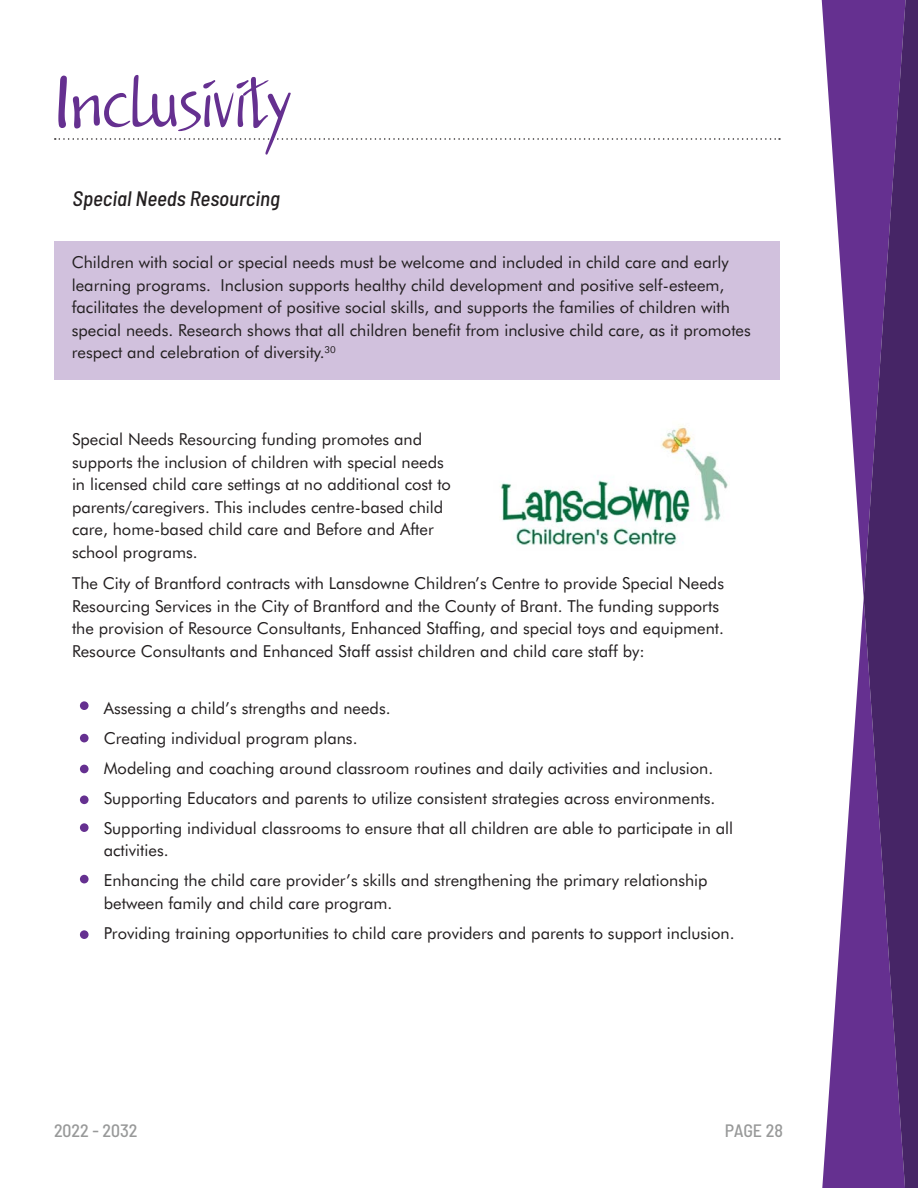
<style>
.page{position:relative;width:918px;height:1188px;background:#fff}
.page>*{position:absolute;margin:0;border:0;box-sizing:border-box;transform-origin:0 0}
.t1{font:300 66.6px "Jakob";color:#653090}
.t2{font:italic 500 semi-condensed 21px "Barlow";color:#231f20}
.t3{font:500 semi-condensed 18px "Barlow";color:#989999}
.t4{font:16.5px/22.5px "Futura BT";color:#231f20}
</style>
<div class="page">
<div style="left:54px;top:241px;width:726px;height:139px;background:#d1c1dd"></div>
<svg style="left:55px;top:138px;width:725px;height:2px"></svg>
<svg style="left:822px;top:0;width:42px;height:598px"></svg>
<svg style="left:822px;top:598px;width:42px;height:590px"></svg>
<svg style="left:864px;top:0;width:54px;height:1188px;background:#522976"></svg>
<div style="left:80px;top:701px;width:9px;height:9px;background:#653090;border-radius:50%"></div>
<div style="left:80px;top:734px;width:9px;height:8px;background:#653090;border-radius:50%"></div>
<div style="left:80px;top:765px;width:9px;height:8px;background:#653090;border-radius:50%"></div>
<div style="left:80px;top:795px;width:9px;height:9px;background:#653090;border-radius:50%"></div>
<div style="left:80px;top:823px;width:9px;height:9px;background:#653090;border-radius:50%"></div>
<div style="left:80px;top:875px;width:9px;height:8px;background:#653090;border-radius:50%"></div>
<div style="left:80px;top:930px;width:9px;height:9px;background:#653090;border-radius:50%"></div>
<img style="left:500px;top:425px;width:228px;height:120px">
<p class="t1" style="left:54px;top:50px;width:238px">Inclusivity</p>
<p class="t2" style="left:73px;top:186px;width:209px">Special Needs Resourcing</p>
<p class="t4" style="left:72px;top:251px;width:681px">Children with social or special needs must be welcome and included in child care and early learning programs. Inclusion supports healthy child development and positive self-esteem, facilitates the development of positive social skills, and supports the families of children with special needs. Research shows that all children benefit from inclusive child care, as it promotes respect and celebration of diversity.<sup>30</sup></p>
<p class="t4" style="left:72px;top:428px;width:381px">Special Needs Resourcing funding promotes and supports the inclusion of children with special needs in licensed child care settings at no additional cost to parents/caregivers. This includes centre-based child care, home-based child care and Before and After school programs.</p>
<p class="t4" style="left:72px;top:572px;width:654px">The City of Brantford contracts with Lansdowne Children’s Centre to provide Special Needs Resourcing Services in the City of Brantford and the County of Brant. The funding supports the provision of Resource Consultants, Enhanced Staffing, and special toys and equipment.<br>Resource Consultants and Enhanced Staff assist children and child care staff by:</p>
<p class="t4" style="left:104px;top:697px;width:288px">Assessing a child’s strengths and needs.</p>
<p class="t4" style="left:104px;top:727px;width:255px">Creating individual program plans.</p>
<p class="t4" style="left:104px;top:757px;width:611px">Modeling and coaching around classroom routines and daily activities and inclusion.</p>
<p class="t4" style="left:104px;top:787px;width:613px">Supporting Educators and parents to utilize consistent strategies across environments.</p>
<p class="t4" style="left:104px;top:817px;width:631px">Supporting individual classrooms to ensure that all children are able to participate in all activities.</p>
<p class="t4" style="left:104px;top:869px;width:605px">Enhancing the child care provider’s skills and strengthening the primary relationship between family and child care program.</p>
<p class="t4" style="left:104px;top:922px;width:632px">Providing training opportunities to child care providers and parents to support inclusion.</p>
<p class="t3" style="left:54px;top:1119px;width:85px">2022 - 2032</p>
<p class="t3" style="left:725px;top:1119px;width:60px">PAGE 28</p>
</div>
